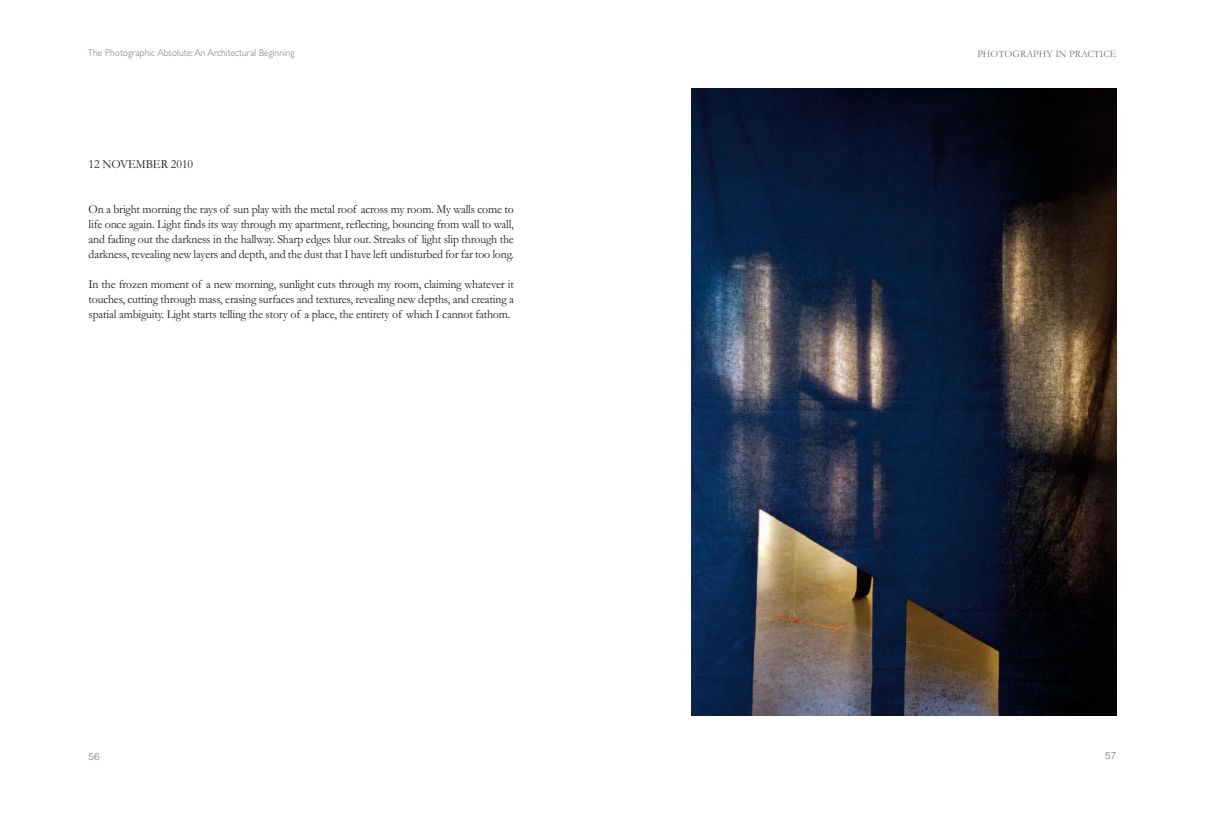
<style>
.page{position:relative;width:1205px;height:815px;background:#fff}
.page>*{position:absolute;margin:0;border:0;box-sizing:border-box;transform-origin:0 0}
.t1{font:12.5px/15px "Garamond";letter-spacing:-.015em;color:#231f20;text-align:justify;scale:.95 1}
.t2{font:300 10px "Gill Sans";letter-spacing:.005em;color:#76787b;scale:.95 1}
.t3{font:10px "Garamond";color:#76787b}
.t4{font:300 10px "Helvetica";color:#76787b}
</style>
<div class="page">
<img style="left:691px;top:89px;width:425px;height:627px">
<p class="t2" style="left:88px;top:47px;width:219px">The Photographic Absolute:An Architectural Beginning</p>
<p class="t1" style="left:89px;top:156px;width:111px">12 NOVEMBER 2010</p>
<p class="t1" style="left:89px;top:201px;width:449px">On a bright morning the rays of sun play with the metal roof across my room. My walls come to life once again. Light finds its way through my apartment, reflecting, bouncing from wall to wall, and fading out the darkness in the hallway. Sharp edges blur out. Streaks of light slip through the darkness, revealing new layers and depth, and the dust that I have left undisturbed for far too long.</p>
<p class="t1" style="left:89px;top:276px;width:449px">In the frozen moment of a new morning, sunlight cuts through my room, claiming whatever it touches, cutting through mass, erasing surfaces and textures, revealing new depths, and creating a spatial ambiguity. Light starts telling the story of a place, the entirety of which I cannot fathom.</p>
<p class="t4" style="left:89px;top:749px;width:13px">56</p>
<p class="t3" style="left:977px;top:48px;width:140px">PHOTOGRAPHY IN PRACTICE</p>
<p class="t4" style="left:1105px;top:747px;width:13px">57</p>
</div>
